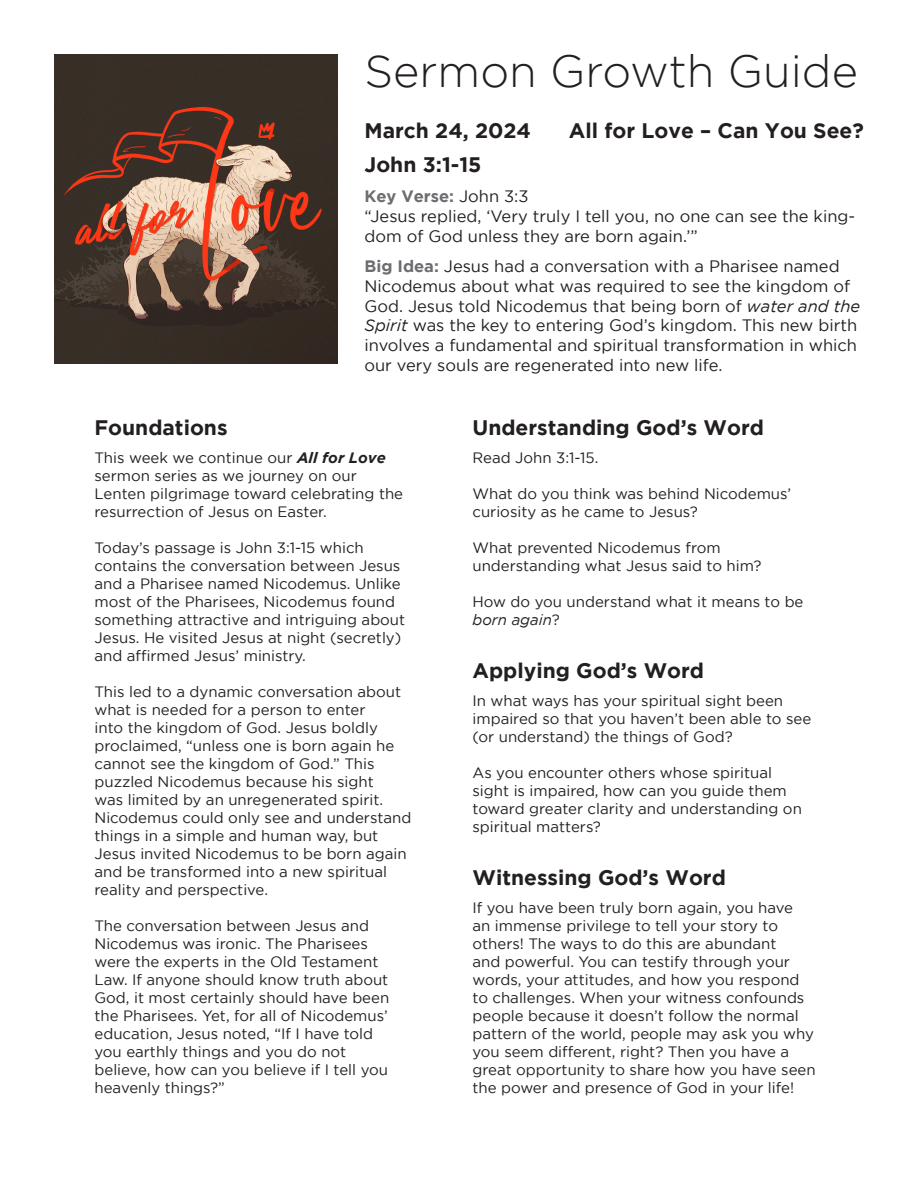
<style>
.page{position:relative;width:918px;height:1188px;background:#fff}
.page>*{position:absolute;margin:0;border:0;box-sizing:border-box;transform-origin:0 0}
.t1{font:300 45px "Gotham";color:#231f20}
.sub_header{font:700 21px "Gotham";color:#231f20}
.t2{font:16.5px/19.8px "Gotham";color:#231f20}
.t3{font:700 16.5px "Gotham";color:#6c6d70}
.body{font:15px/18px "Gotham";color:#231f20}
.s1{font-weight:400;color:#231f20}
.s2{font-weight:700;color:#6c6d70}
.s3{font-style:italic}
.s4{font-weight:700;font-style:italic}
</style>
<div class="page">
<img style="left:54px;top:54px;width:284px;height:310px">
<p class="t1" style="left:364px;top:46px;width:495px">Sermon Growth Guide</p>
<p class="sub_header" style="left:364px;top:118px;width:168px">March 24, 2024</p>
<p class="sub_header" style="left:569px;top:118px;width:297px">All for Love – Can You See?</p>
<p class="sub_header" style="left:364px;top:153px;width:119px">John 3:1-15</p>
<p class="t3" style="left:364px;top:187px;width:166px">Key Verse: <span class="s1">John 3:3</span></p>
<p class="t2" style="left:364px;top:206px;width:492px">“Jesus replied, ‘Very truly I tell you, no one can see the king&shy;dom of God unless they are born again.’”</p>
<p class="t2" style="left:364px;top:256px;width:497px"><span class="s2">Big Idea:</span> Jesus had a conversation with a Pharisee named Nicodemus about what was required to see the kingdom of God. Jesus told Nicodemus that being born of <span class="s3">water and the Spirit</span> was the key to entering God’s kingdom. This new birth involves a fundamental and spiritual transformation in which our very souls are regenerated into new life.</p>
<p class="sub_header" style="left:94px;top:415px;width:135px">Foundations</p>
<p class="body" style="left:94px;top:449px;width:310px">This week we continue our <span class="s4">All for Love </span>sermon series as we journey on our Lenten pilgrimage toward celebrating the resurrection of Jesus on Easter.</p>
<p class="body" style="left:94px;top:539px;width:312px">Today’s passage is John 3:1-15 which contains the conversation between Jesus and a Pharisee named Nicodemus. Unlike most of the Pharisees, Nicodemus found something attractive and intriguing about Jesus. He visited Jesus at night (secretly) and affirmed Jesus’ ministry.</p>
<p class="body" style="left:94px;top:683px;width:318px">This led to a dynamic conversation about what is needed for a person to enter<br>into the kingdom of God. Jesus boldly proclaimed, “unless one is born again he cannot see the kingdom of God.” This puzzled Nicodemus because his sight<br>was limited by an unregenerated spirit.<br>Nicodemus could only see and understand things in a simple and human way, but Jesus invited Nicodemus to be born again and be transformed into a new spiritual reality and perspective.</p>
<p class="body" style="left:94px;top:917px;width:296px">The conversation between Jesus and Nicodemus was ironic. The Pharisees were the experts in the Old Testament Law. If anyone should know truth about God, it most certainly should have been the Pharisees. Yet, for all of Nicodemus’ education, Jesus noted, “If I have told you earthly things and you do not believe, how can you believe if I tell you heavenly things?”</p>
<p class="sub_header" style="left:472px;top:415px;width:293px">Understanding God’s Word</p>
<p class="body" style="left:472px;top:449px;width:127px">Read John 3:1-15.</p>
<p class="body" style="left:472px;top:485px;width:320px">What do you think was behind Nicodemus’ curiosity as he came to Jesus?</p>
<p class="body" style="left:472px;top:539px;width:291px">What prevented Nicodemus from understanding what Jesus said to him?</p>
<p class="body" style="left:472px;top:593px;width:333px">How do you understand what it means to be <span class="s3">born again</span>?</p>
<p class="sub_header" style="left:472px;top:658px;width:233px">Applying God’s Word</p>
<p class="body" style="left:472px;top:692px;width:340px">In what ways has your spiritual sight been impaired so that you haven’t been able to see (or understand) the things of God?</p>
<p class="body" style="left:472px;top:764px;width:331px">As you encounter others whose spiritual sight is impaired, how can you guide them toward greater clarity and understanding on spiritual matters?</p>
<p class="sub_header" style="left:472px;top:865px;width:255px">Witnessing God’s Word</p>
<p class="body" style="left:472px;top:899px;width:345px">If you have been truly born again, you have<br>an immense privilege to tell your story to others! The ways to do this are abundant<br>and powerful. You can testify through your words, your attitudes, and how you respond to challenges. When your witness confounds people because it doesn’t follow the normal pattern of the world, people may ask you why you seem different, right? Then you have a great opportunity to share how you have seen the power and presence of God in your life!</p>
</div>
